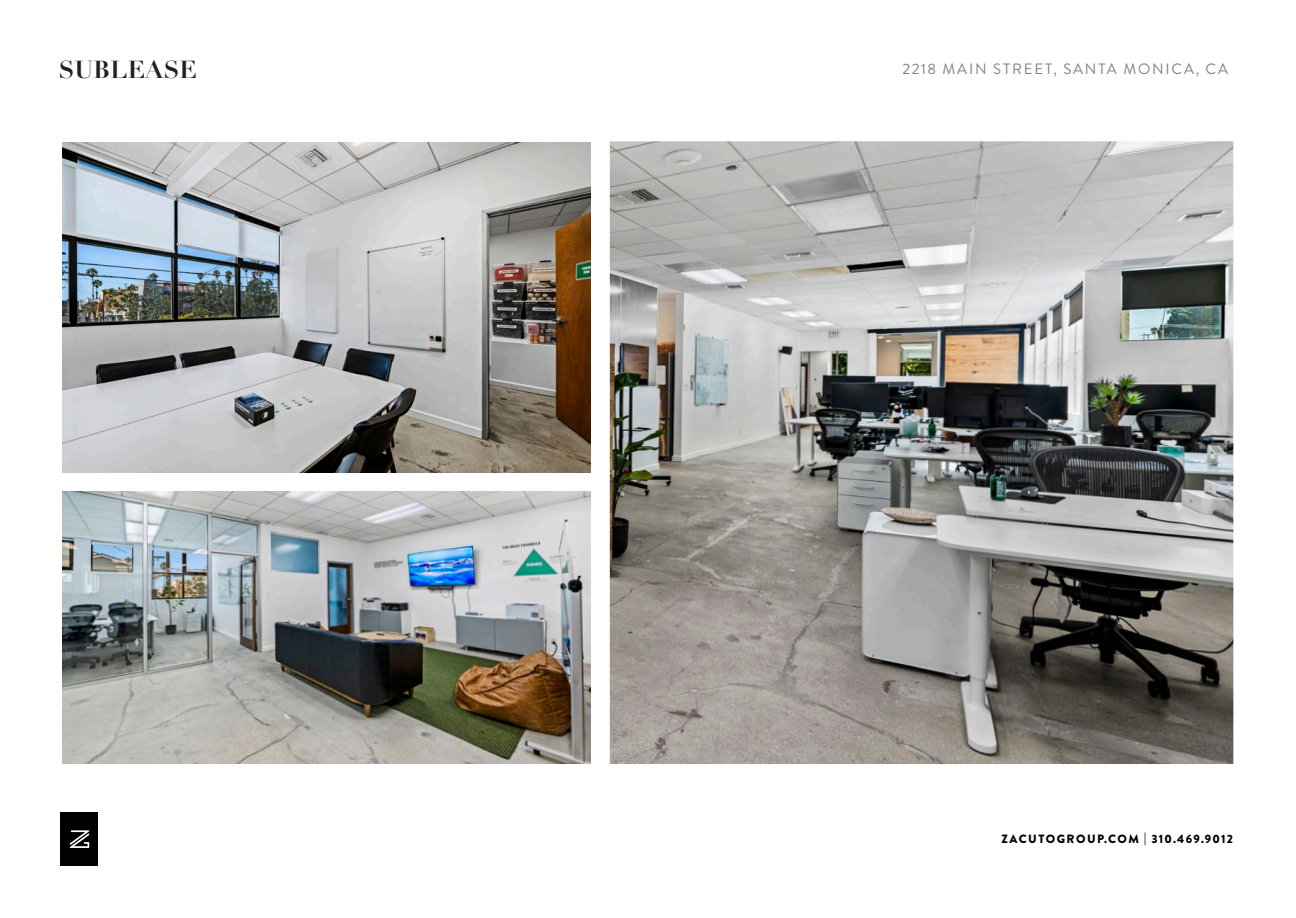
<style>
.page{position:relative;width:1296px;height:918px;background:#fff}
.page>*{position:absolute;margin:0;border:0;box-sizing:border-box;transform-origin:0 0}
.t1{font:700 24px "Didot";letter-spacing:.01em;color:#231f20}
.t2{font:15px "Brandon Grotesque";letter-spacing:.12em;color:#808285}
.t3{font:900 12px "Brandon Grotesque";letter-spacing:.115em;color:#000}
</style>
<div class="page">
<div style="left:61px;top:812px;width:37px;height:54px;background:#000"></div>
<svg style="left:70px;top:830px;width:19px;height:18px"></svg>
<img style="left:63px;top:491px;width:528px;height:273px">
<img style="left:63px;top:143px;width:528px;height:329px">
<img style="left:610px;top:141px;width:623px;height:623px">
<h1 class="t1" style="left:59px;top:54px;width:140px">SUBLEASE</h1>
<p class="t2" style="left:903px;top:59px;width:327px">2218 MAIN STREET, SANTA MONICA, CA</p>
<p class="t3" style="left:1001px;top:831px;width:233px">ZACUTOGROUP.COM | 310.469.9012</p>
</div>
